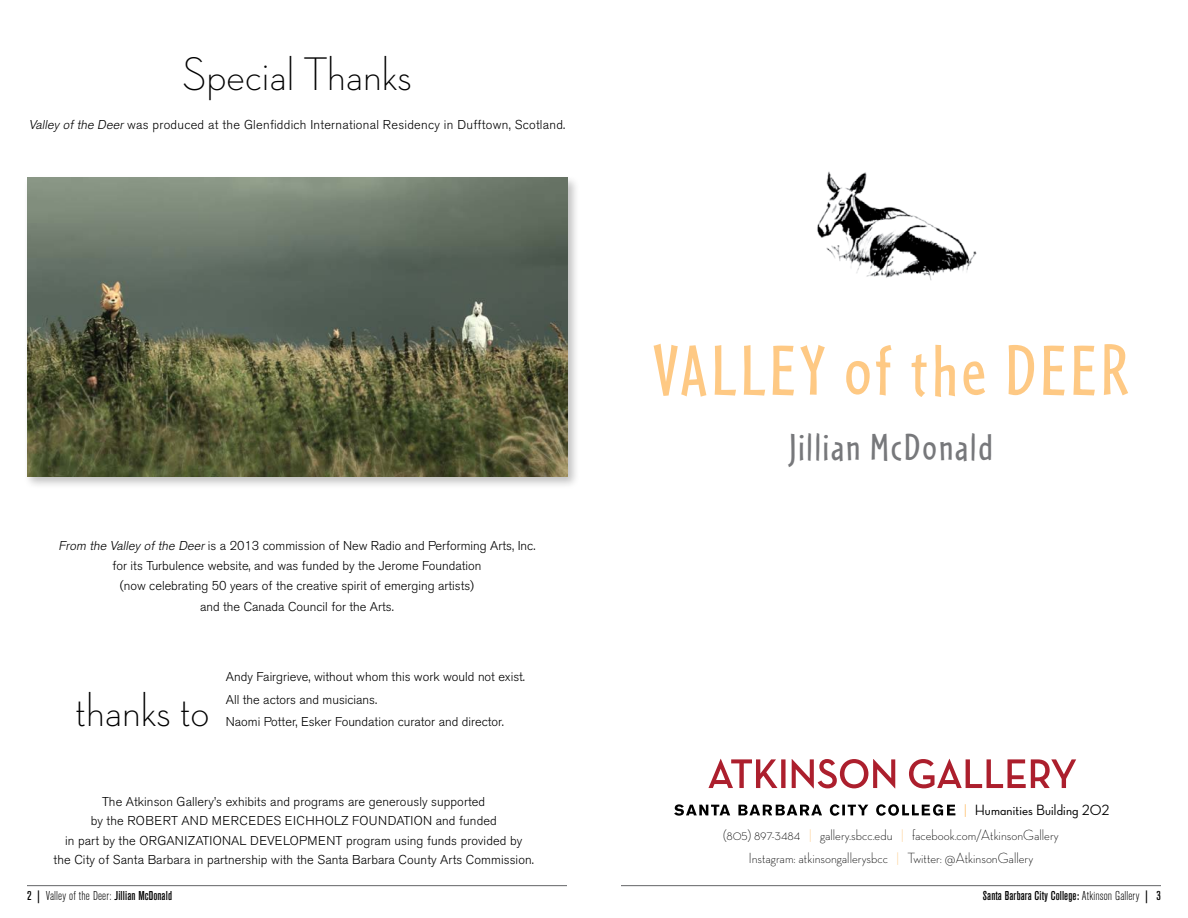
<style>
.page{position:relative;width:1188px;height:918px;background:#fff}
.page>*{position:absolute;margin:0;border:0;box-sizing:border-box;transform-origin:0 0}
.t1{font:74.25px "Cafeteria";letter-spacing:.05em;color:#fec984}
.t2{font:300 48px "Neutra Disp";color:#000}
.t3{font:39px "Cafeteria";letter-spacing:.05em;color:#77787b}
.t4{font:15.15px "Neutra Disp Medium Alt";letter-spacing:.01em;color:#000}
.t5{font:300 15px/22.5px "Neutra Disp";color:#000;text-align:center}
.t6{font:300 12.75px/19.5px "Akzidenz Grotesk BE";color:#000;text-align:center}
.t7{font:300 12.75px "Akzidenz Grotesk BE";letter-spacing:.02em;color:#000}
.t8{font:500 condensed 12.75px "Akzidenz Grotesk BE";letter-spacing:.01em;color:#000}
.s1{font-style:italic}
.s2{color:#fec984}
.s3{font-weight:300}
</style>
<div class="page">
<hr style="left:27px;top:885px;width:540px;height:1px;background:#636466">
<hr style="left:621px;top:885px;width:540px;height:1px;background:#636466">
<svg style="left:674px;top:804px;width:281px;height:12px"></svg>
<svg style="left:708px;top:759px;width:368px;height:29px"></svg>
<img style="left:817px;top:171px;width:160px;height:109px">
<div style="left:24px;top:174px;width:556px;height:316px;background:#000;opacity:.25"></div>
<img style="left:27px;top:178px;width:540px;height:299px">
<h2 class="t2" style="left:182px;top:48px;width:231px">Special Thanks</h2>
<p class="t7" style="left:29px;top:117px;width:538px"><span class="s1">Valley of the Deer</span> was produced at the Glenfiddich International Residency in Dufftown, Scotland.</p>
<p class="t6" style="left:59px;top:536px;width:478px;line-height:20.2px"><span class="s1">From the Valley of the Deer</span> is a 2013 commission of New Radio and Performing Arts, Inc. for its Turbulence website, and was funded by the Jerome Foundation<br>(now celebrating 50 years of the creative spirit of emerging artists)<br>and the Canada Council for the Arts.</p>
<h2 class="t2" style="left:75px;top:684px;width:136px">thanks to</h2>
<p class="t6" style="left:226px;top:666px;width:301px;line-height:22.5px;text-align:left">Andy Fairgrieve, without whom this work would not exist.<br>All the actors and musicians.<br>Naomi Potter, Esker Foundation curator and director.</p>
<p class="t6" style="left:54px;top:792px;width:482px">The Atkinson Gallery’s exhibits and programs are generously supported<br>by the ROBERT AND MERCEDES EICHHOLZ FOUNDATION and funded<br>in part by the ORGANIZATIONAL DEVELOPMENT program using funds provided by<br>the City of Santa Barbara in partnership with the Santa Barbara County Arts Commission.</p>
<h1 class="t1" style="left:653px;top:330px;width:478px">VALLEY of the DEER</h1>
<h3 class="t3" style="left:789px;top:425px;width:205px">Jillian McDonald</h3>
<p class="t4" style="left:964px;top:801px;width:147px"><span class="s2">|</span> Humanities Building 202</p>
<p class="t5" style="left:723px;top:824px;width:337px">(805) 897-3484 <span class="s2">|</span> gallery.sbcc.edu <span class="s2">|</span> facebook.com/AtkinsonGallery<br>Instagram: atkinsongallerysbcc <span class="s2">|</span> Twitter: @AtkinsonGallery</p>
<p class="t8" style="left:27px;top:889px;width:147px">2 | <span class="s3">Valley of the Deer:</span> Jillian McDonald</p>
<p class="t8" style="left:983px;top:889px;width:180px">Santa Barbara City College: <span class="s3">Atkinson Gallery</span> | 3</p>
</div>
